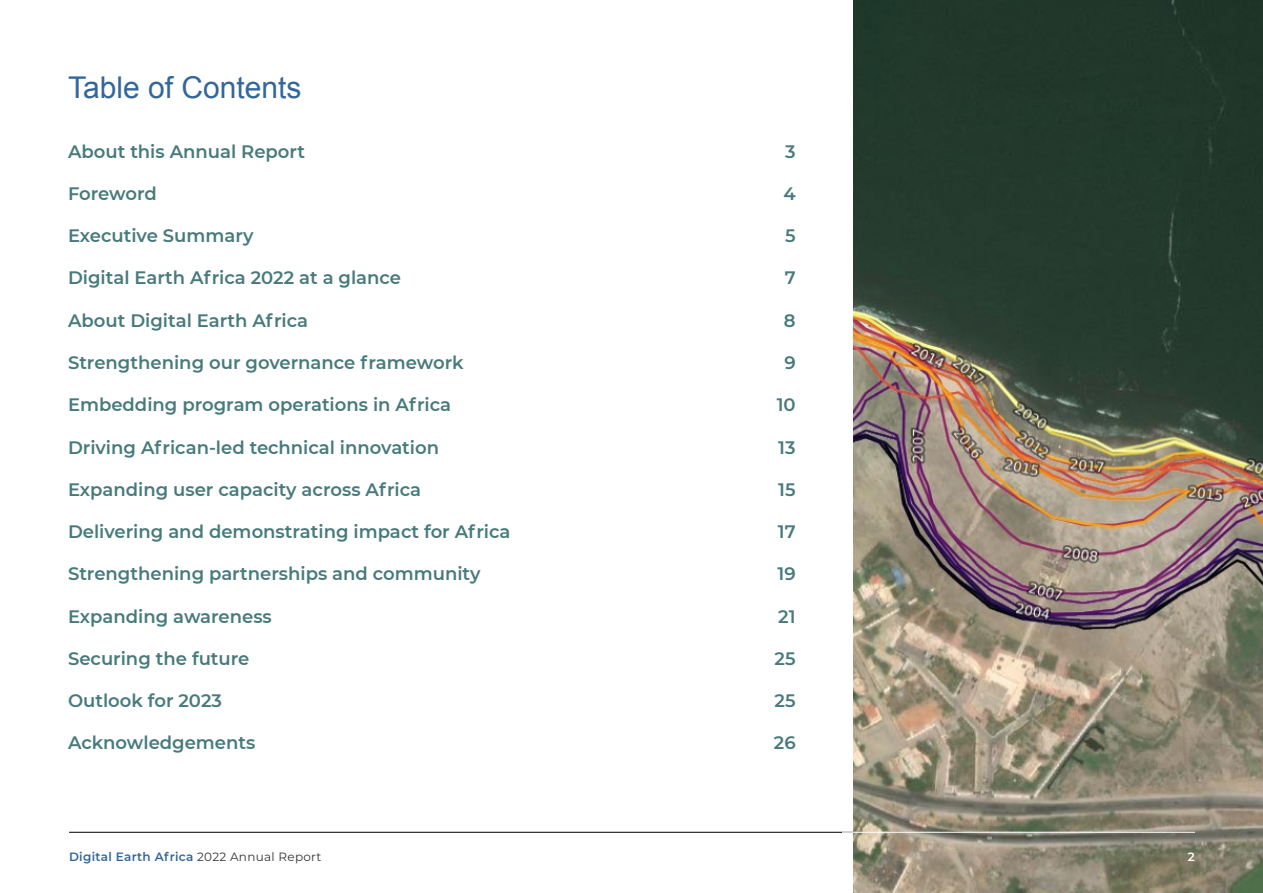
<style>
.page{position:relative;width:1263px;height:893px;background:#fff}
.page>*{position:absolute;margin:0;border:0;box-sizing:border-box;transform-origin:0 0}
.t1{font:30px "Arial";color:#369}
.t2{font:600 18px "Montserrat";color:#477a7b}
.t3{font:600 12px "Montserrat";letter-spacing:.025em;color:#32669a}
.t4{font:600 12px "Montserrat";color:#fff}
.s1{font-weight:400;color:#333}
</style>
<div class="page">
<hr style="left:69px;top:832px;width:1126px;height:1px;background:#000">
<img style="left:853px;top:0;width:410px;height:893px">
<hr style="left:842px;top:832px;width:353px;height:1px;background:#fff">
<h1 class="t1" style="left:68px;top:68px;width:235px">Table of Contents</h1>
<p class="t2" style="left:68px;top:138px;width:238px">About this Annual Report</p>
<p class="t2" style="left:785px;top:138px;width:12px">3</p>
<p class="t2" style="left:68px;top:181px;width:90px">Foreword</p>
<p class="t2" style="left:783px;top:181px;width:14px">4</p>
<p class="t2" style="left:68px;top:223px;width:187px">Executive Summary</p>
<p class="t2" style="left:785px;top:223px;width:12px">5</p>
<p class="t2" style="left:68px;top:265px;width:335px">Digital Earth Africa 2022 at a glance</p>
<p class="t2" style="left:785px;top:265px;width:12px">7</p>
<p class="t2" style="left:68px;top:308px;width:242px">About Digital Earth Africa</p>
<p class="t2" style="left:784px;top:308px;width:13px">8</p>
<p class="t2" style="left:68px;top:350px;width:397px">Strengthening our governance framework</p>
<p class="t2" style="left:784px;top:350px;width:13px">9</p>
<p class="t2" style="left:68px;top:392px;width:385px">Embedding program operations in Africa</p>
<p class="t2" style="left:777px;top:392px;width:20px">10</p>
<p class="t2" style="left:68px;top:434px;width:373px">Driving African-led technical innovation</p>
<p class="t2" style="left:778px;top:434px;width:19px">13</p>
<p class="t2" style="left:68px;top:477px;width:355px">Expanding user capacity across Africa</p>
<p class="t2" style="left:778px;top:477px;width:19px">15</p>
<p class="t2" style="left:68px;top:519px;width:444px">Delivering and demonstrating impact for Africa</p>
<p class="t2" style="left:778px;top:519px;width:19px">17</p>
<p class="t2" style="left:68px;top:561px;width:414px">Strengthening partnerships and community</p>
<p class="t2" style="left:777px;top:561px;width:20px">19</p>
<p class="t2" style="left:68px;top:603px;width:205px">Expanding awareness</p>
<p class="t2" style="left:778px;top:603px;width:19px">21</p>
<p class="t2" style="left:68px;top:646px;width:183px">Securing the future</p>
<p class="t2" style="left:775px;top:646px;width:22px">25</p>
<p class="t2" style="left:68px;top:688px;width:155px">Outlook for 2023</p>
<p class="t2" style="left:775px;top:688px;width:22px">25</p>
<p class="t2" style="left:68px;top:730px;width:189px">Acknowledgements</p>
<p class="t2" style="left:774px;top:730px;width:23px">26</p>
<p class="t3" style="left:69px;top:848px;width:254px">Digital Earth Africa <span class="s1">2022 Annual Report</span></p>
<p class="t4" style="left:1188px;top:848px;width:8px">2</p>
</div>
